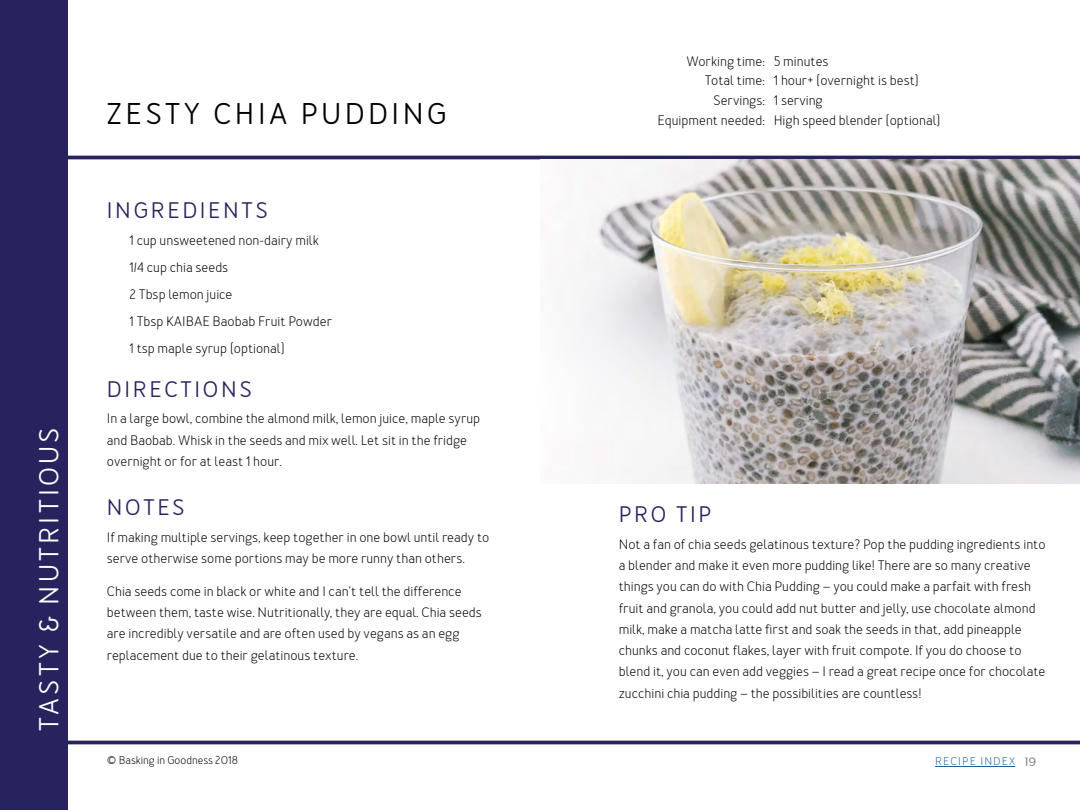
<style>
.page{position:relative;width:1080px;height:810px;background:#fff}
.page>*{position:absolute;margin:0;border:0;box-sizing:border-box;transform-origin:0 0}
.t1{font:500 30px "Merlo";letter-spacing:.12em;color:#000}
.t2{font:500 27.5px "Merlo";letter-spacing:.12em;color:#fff}
.t3{font:500 22.5px "Merlo";letter-spacing:.12em;color:#27235e}
.t4{font:13.75px/21.2px "Merlo";color:#000}
.t5{font:300 12.5px "Merge";color:#808285}
.t6{font:11.25px "Merlo";color:#000}
.t7{font:11.25px "Merlo";letter-spacing:.1em;color:#215e9e}
</style>
<div class="page">
<hr style="left:0;top:156px;width:1080px;height:3px;background:#27235e">
<hr style="left:0;top:741px;width:1080px;height:3px;background:#27235e">
<div style="left:0;top:0;width:68px;height:810px;background:#27235e"></div>
<img style="left:567px;top:159px;width:513px;height:325px">
<hr style="left:935px;top:766px;width:80px;height:1px;background:#215e9e">
<h2 class="t2" style="left:33px;top:731px;width:305px;rotate:-90deg">TASTY &amp; NUTRITIOUS</h2>
<h1 class="t1" style="left:107px;top:96px;width:341px">ZESTY CHIA PUDDING</h1>
<h3 class="t3" style="left:107px;top:197px;width:162px">INGREDIENTS</h3>
<p class="t4" style="left:129px;top:227px;width:204px;line-height:26.9px">1 cup unsweetened non-dairy milk<br>1/4 cup chia seeds<br>2 Tbsp lemon juice<br>1 Tbsp KAIBAE Baobab Fruit Powder<br>1 tsp maple syrup (optional)</p>
<h3 class="t3" style="left:107px;top:375px;width:146px">DIRECTIONS</h3>
<p class="t4" style="left:107px;top:408px;width:375px">In a large bowl, combine the almond milk, lemon juice, maple syrup and Baobab. Whisk in the seeds and mix well. Let sit in the fridge overnight or for at least 1 hour.</p>
<h3 class="t3" style="left:107px;top:494px;width:79px">NOTES</h3>
<p class="t4" style="left:107px;top:527px;width:384px">If making multiple servings, keep together in one bowl until ready to serve otherwise some portions may be more runny than others.</p>
<p class="t4" style="left:107px;top:581px;width:377px">Chia seeds come in black or white and I can’t tell the difference between them, taste wise. Nutritionally, they are equal. Chia seeds are incredibly versatile and are often used by vegans as an egg replacement due to their gelatinous texture.</p>
<p class="t6" style="left:107px;top:754px;width:133px">© Basking in Goodness 2018</p>
<p class="t4" style="left:687px;top:51px;width:144px">Working time: 5 minutes</p>
<p class="t4" style="left:705px;top:70px;width:216px">Total time: 1 hour+ (overnight is best)</p>
<p class="t4" style="left:713px;top:90px;width:111px">Servings: 1 serving</p>
<p class="t4" style="left:657px;top:110px;width:285px">Equipment needed: High speed blender (optional)</p>
<h3 class="t3" style="left:619px;top:501px;width:94px">PRO TIP</h3>
<p class="t4" style="left:619px;top:534px;width:428px">Not a fan of chia seeds gelatinous texture? Pop the pudding ingredients into a blender and make it even more pudding like! There are so many creative things you can do with Chia Pudding – you could make a parfait with fresh fruit and granola, you could add nut butter and jelly, use chocolate almond milk, make a matcha latte first and soak the seeds in that, add pineapple chunks and coconut flakes, layer with fruit compote. If you do choose to blend it, you can even add veggies – I read a great recipe once for chocolate zucchini chia pudding – the possibilities are countless!</p>
<p class="t7" style="left:935px;top:755px;width:82px">RECIPE INDEX</p>
<p class="t5" style="left:1024px;top:754px;width:13px">19</p>
</div>
